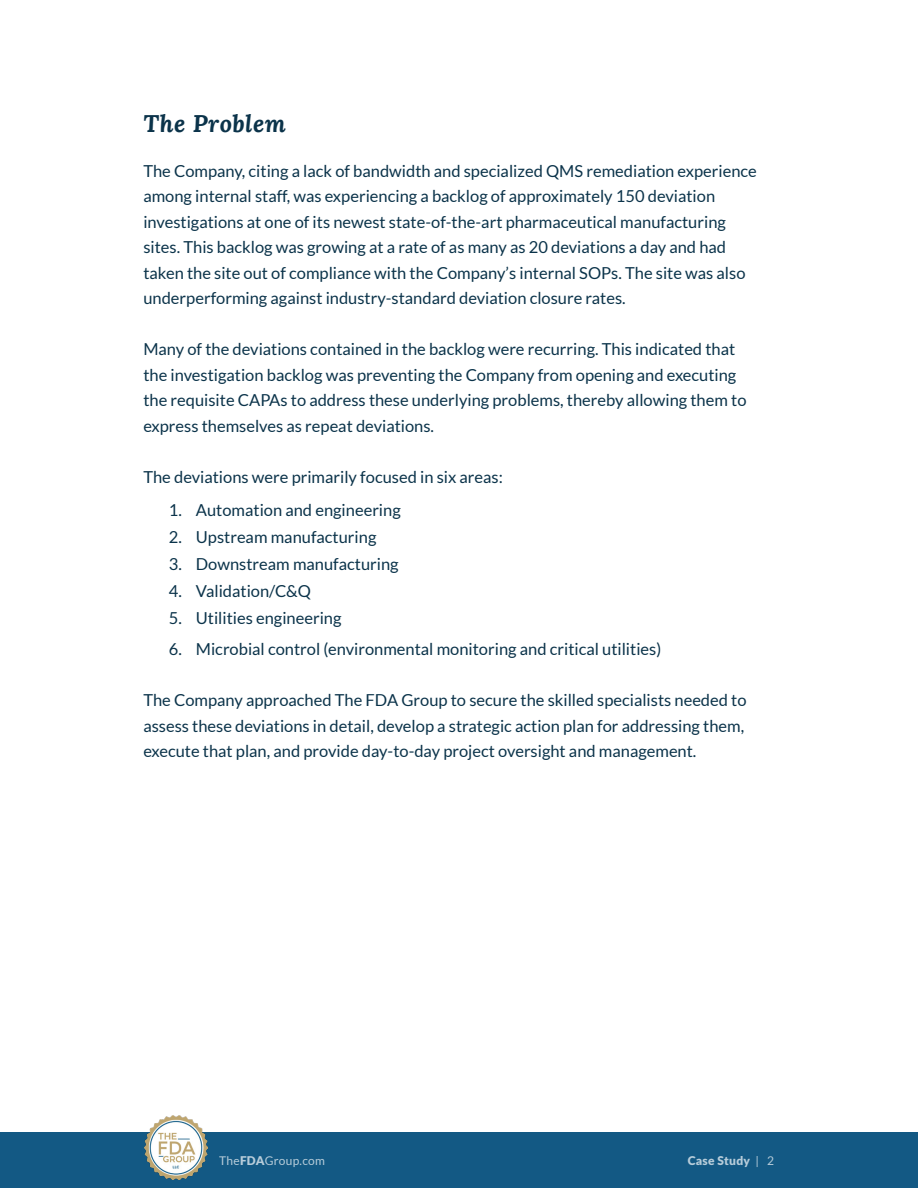
<style>
.page{position:relative;width:918px;height:1188px;background:#fff}
.page>*{position:absolute;margin:0;border:0;box-sizing:border-box;transform-origin:0 0}
.t1{font:italic 700 24px "Lora";letter-spacing:.02em;color:#0b334a}
.t2{font:16.5px/25.5px "Lato";color:#0b334a}
.t3{font:12px "Lato";letter-spacing:.02em;color:#fff}
.t4{font:900 12px "Lato";letter-spacing:.02em;color:#fff}
.s1{font-weight:900}
.s2{font-weight:400}
</style>
<div class="page">
<div style="left:0;top:1132px;width:918px;height:56px;background:#135984"></div>
<img style="left:144px;top:1116px;width:64px;height:63px">
<p class="t1" style="left:143px;top:107px;width:144px">The Problem</p>
<p class="t2" style="left:143px;top:158px;width:615px">The Company, citing a lack of bandwidth and specialized QMS remediation experience among internal staff, was experiencing a backlog of approximately 150 deviation investigations at one of its newest state-of-the-art pharmaceutical manufacturing sites. This backlog was growing at a rate of as many as 20 deviations a day and had taken the site out of compliance with the Company’s internal SOPs. The site was also underperforming against industry-standard deviation closure rates.</p>
<p class="t2" style="left:143px;top:337px;width:605px">Many of the deviations contained in the backlog were recurring. This indicated that the investigation backlog was preventing the Company from opening and executing the requisite CAPAs to address these underlying problems, thereby allowing them to express themselves as repeat deviations.</p>
<p class="t2" style="left:143px;top:464px;width:361px">The deviations were primarily focused in six areas:</p>
<p class="t2" style="left:169px;top:497px;width:233px">1. Automation and engineering</p>
<p class="t2" style="left:169px;top:524px;width:209px">2. Upstream manufacturing</p>
<p class="t2" style="left:169px;top:551px;width:231px">3. Downstream manufacturing</p>
<p class="t2" style="left:169px;top:578px;width:144px">4. Validation/C&amp;Q</p>
<p class="t2" style="left:169px;top:605px;width:174px">5. Utilities engineering</p>
<p class="t2" style="left:169px;top:637px;width:494px">6. Microbial control (environmental monitoring and critical utilities)</p>
<p class="t2" style="left:143px;top:688px;width:605px">The Company approached The FDA Group to secure the skilled specialists needed to assess these deviations in detail, develop a strategic action plan for addressing them, execute that plan, and provide day-to-day project oversight and management.</p>
<p class="t3" style="left:219px;top:1154px;width:107px">The<span class="s1">FDA</span>Group.com</p>
<p class="t4" style="left:688px;top:1154px;width:88px">Case Study <span class="s2">| 2</span></p>
</div>
